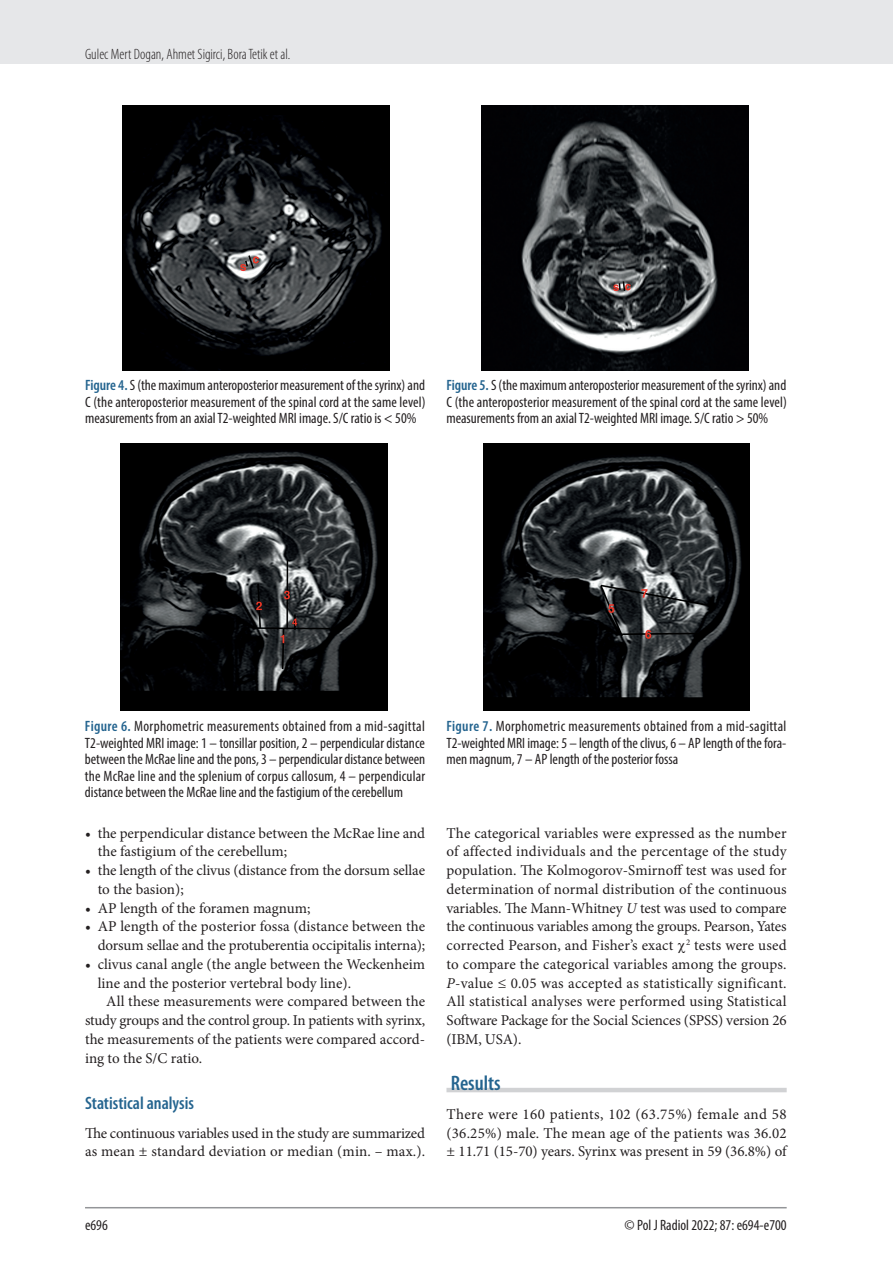
<style>
.page{position:relative;width:893px;height:1263px;background:#fff}
.page>*{position:absolute;margin:0;border:0;box-sizing:border-box;transform-origin:0 0}
.t1{font:600 condensed 21px "Myriad Pro";color:#24648f}
.t2{font:600 condensed 18px "Myriad Pro";color:#24648f}
.t3{font:15px/18.8px "Minion Pro";letter-spacing:-.005em;color:#231f20}
.t4{font:condensed 15px/16.5px "Myriad Pro";color:#231f20;text-align:justify}
.t5{font:300 condensed 15px "Myriad Pro";color:#231f20}
.s1{font-weight:600;color:#24648f}
.s2{font-style:italic}
</style>
<div class="page">
<div style="left:0;top:0;width:893px;height:64px;background:#e6e7e9"></div>
<hr style="left:85px;top:1207px;width:702px;height:1px;background:#939598">
<hr style="left:446px;top:1088px;width:341px;height:4px;background:#d1d2d4">
<img style="left:123px;top:106px;width:267px;height:264px">
<img style="left:482px;top:106px;width:267px;height:264px">
<img style="left:120px;top:444px;width:267px;height:267px">
<img style="left:483px;top:444px;width:267px;height:267px">
<p class="t5" style="left:85px;top:45px;width:207px">Gulec Mert Dogan, Ahmet Sigirci, Bora Tetik et al.</p>
<p class="t4" style="left:85px;top:377px;width:342px"><span class="s1">Figure 4.</span> S (the maximum anteroposterior measurement of the syrinx) and C (the anteroposterior measurement of the spinal cord at the same level) measurements from an axial T2-weighted MRI image. S/C ratio is &lt; 50%</p>
<p class="t4" style="left:446px;top:377px;width:342px"><span class="s1">Figure 5.</span> S (the maximum anteroposterior measurement of the syrinx) and C (the anteroposterior measurement of the spinal cord at the same level) measurements from an axial T2-weighted MRI image. S/C ratio &gt; 50%</p>
<p class="t4" style="left:85px;top:718px;width:342px"><span class="s1">Figure 6.</span> Morphometric measurements obtained from a mid-sagittal T2-weighted MRI image: 1 – tonsillar position, 2 – perpendicular distance between the McRae line and the pons, 3 – perpendicular distance between the McRae line and the splenium of corpus callosum, 4 – perpendicular distance between the McRae line and the fastigium of the cerebellum</p>
<p class="t3" style="left:98px;top:823px;width:329px;text-indent:-13px">• the perpendicular distance between the McRae line and the fastigium of the cerebellum;</p>
<p class="t3" style="left:98px;top:861px;width:329px;text-indent:-13px">• the length of the clivus (distance from the dorsum sellae to the basion);</p>
<p class="t3" style="left:85px;top:898px;width:227px">• AP length of the foramen magnum;</p>
<p class="t3" style="left:85px;top:917px;width:342px;text-align:right">• AP length of the posterior fossa (distance between the dorsum sellae and the protuberentia occipitalis interna);</p>
<p class="t3" style="left:85px;top:955px;width:342px">• clivus canal angle (the angle between the Weckenheim</p>
<p class="t3" style="left:98px;top:973px;width:255px">line and the posterior vertebral body line).</p>
<p class="t3" style="left:106px;top:992px;width:320px">All these measurements were compared between the</p>
<p class="t3" style="left:85px;top:1011px;width:342px">study groups and the control group. In patients with syrinx,</p>
<p class="t3" style="left:85px;top:1030px;width:341px">the measurements of the patients were compared accord-</p>
<p class="t3" style="left:85px;top:1048px;width:119px">ing to the S/C ratio.</p>
<p class="t2" style="left:85px;top:1092px;width:110px">Statistical analysis</p>
<p class="t3" style="left:85px;top:1123px;width:342px">The continuous variables used in the study are summarized as mean ± standard deviation or median (min. – max.).</p>
<p class="t4" style="left:446px;top:718px;width:342px"><span class="s1">Figure 7.</span> Morphometric measurements obtained from a mid-sagittal T2-weighted MRI image: 5 – length of the clivus, 6 – AP length of the fora&shy;men magnum, 7 – AP length of the posterior fossa</p>
<p class="t3" style="left:446px;top:823px;width:342px;text-align:justify">The categorical variables were expressed as the number of affected individuals and the percentage of the study population. The Kolmogorov-Smirnoff test was used for determination of normal distribution of the continuous variables. The Mann-Whitney <span class="s2">U</span> test was used to compare the continuous variables among the groups. Pearson, Yates corrected Pearson, and Fisher’s exact <sup>2</sup> tests were used to compare the categorical variables among the groups.<br><span class="s2">P</span>-value ≤ 0.05 was accepted as statistically significant.<br>All statistical analyses were performed using Statistical Software Package for the Social Sciences (SPSS) version 26 (IBM, USA).</p>
<h1 class="t1" style="left:451px;top:1070px;width:51px">Results</h1>
<p class="t3" style="left:446px;top:1105px;width:342px;text-align:justify">There were 160 patients, 102 (63.75%) female and 58 (36.25%) male. The mean age of the patients was 36.02 ± 11.71 (15-70) years. Syrinx was present in 59 (36.8%) of</p>
<p class="t4" style="left:85px;top:1216px;width:24px">e696</p>
<p class="t4" style="left:625px;top:1216px;width:164px">© Pol J Radiol 2022; 87: e694-e700</p>
</div>
